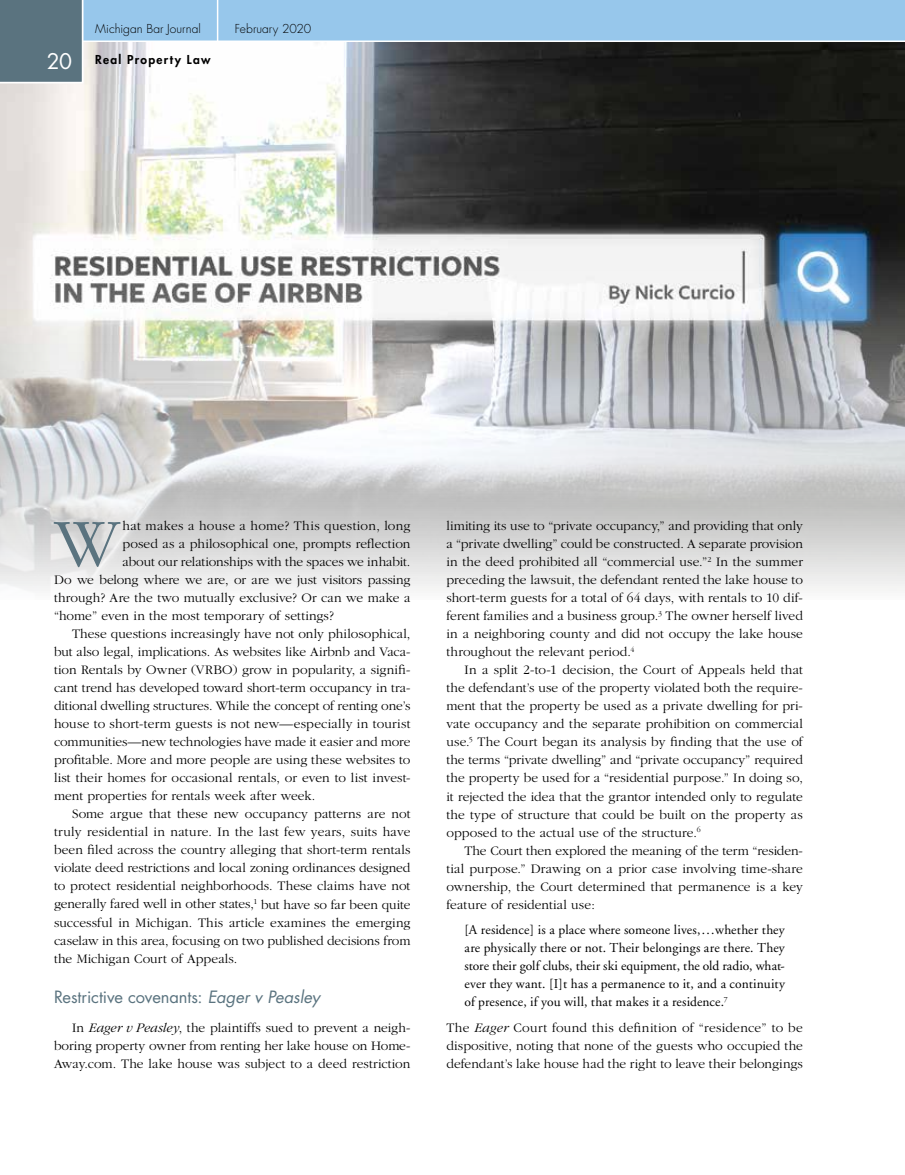
<style>
.page{position:relative;width:905px;height:1175px;background:#fff}
.page>*{position:absolute;margin:0;border:0;box-sizing:border-box;transform-origin:0 0}
.t1{font:300 71.25px "Garamond";color:#5a737f}
.t2{font:21px "Futura";color:#fff}
.t3{font:16.5px "Futura";letter-spacing:-.005em;color:#5a737f}
.t4{font:300 13.5px/18px "Garamond";color:#000;text-align:justify}
.t5{font:13.5px/18px "Adobe Garamond";letter-spacing:.01em;color:#000;text-align:justify}
.t6{font:300 13.5px "Garamond";letter-spacing:.02em;color:#000}
.t7{font:300 12px "Futura";color:#000}
.t8{font:800 12px "Futura";letter-spacing:.11em;color:#000}
.s1{font-style:italic}
</style>
<div class="page">
<img style="left:0;top:84px;width:904px;height:507px">
<svg style="left:0;top:0;width:904px;height:84px;background:#8097a8"></svg>
<h2 class="t2" style="left:47px;top:47px;width:27px">20</h2>
<p class="t7" style="left:95px;top:21px;width:107px">Michigan Bar Journal</p>
<p class="t7" style="left:235px;top:21px;width:78px">February 2020</p>
<p class="t8" style="left:95px;top:51px;width:117px">Real Property Law</p>
<h1 class="t1" style="left:54px;top:506px;width:67px">W</h1>
<p class="t6" style="left:122px;top:519px;width:289px">hat makes a house a home? This question, long</p>
<p class="t4" style="left:122px;top:535px;width:289px">posed as a philosophical one, prompts reflection</p>
<p class="t4" style="left:122px;top:553px;width:289px">about our relationships with the spaces we inhabit.</p>
<p class="t4" style="left:54px;top:571px;width:358px">Do we belong where we are, or are we just visitors passing</p>
<p class="t4" style="left:54px;top:589px;width:358px">through? Are the two mutually exclusive? Or can we make a</p>
<p class="t4" style="left:54px;top:607px;width:281px">“home” even in the most temporary of settings?</p>
<p class="t4" style="left:72px;top:625px;width:340px">These questions increasingly have not only philosophical,</p>
<p class="t4" style="left:54px;top:643px;width:358px">but also legal, implications. As websites like Airbnb and Vaca-</p>
<p class="t4" style="left:54px;top:661px;width:358px">tion Rentals by Owner (VRBO) grow in popularity, a signifi-</p>
<p class="t4" style="left:54px;top:679px;width:358px">cant trend has developed toward short-term occupancy in tra-</p>
<p class="t4" style="left:54px;top:697px;width:358px">ditional dwelling structures. While the concept of renting one’s</p>
<p class="t4" style="left:54px;top:715px;width:358px">house to short-term guests is not new—especially in tourist</p>
<p class="t4" style="left:54px;top:733px;width:358px">communities—new technologies have made it easier and more</p>
<p class="t4" style="left:54px;top:751px;width:358px">profitable. More and more people are using these websites to</p>
<p class="t4" style="left:54px;top:769px;width:358px">list their homes for occasional rentals, or even to list invest-</p>
<p class="t4" style="left:54px;top:787px;width:263px">ment properties for rentals week after week.</p>
<p class="t4" style="left:72px;top:805px;width:340px">Some argue that these new occupancy patterns are not</p>
<p class="t4" style="left:54px;top:823px;width:358px">truly residential in nature. In the last few years, suits have</p>
<p class="t4" style="left:54px;top:841px;width:358px">been filed across the country alleging that short-term rentals</p>
<p class="t4" style="left:54px;top:859px;width:358px">violate deed restrictions and local zoning ordinances designed</p>
<p class="t4" style="left:54px;top:877px;width:358px">to protect residential neighborhoods. These claims have not</p>
<p class="t4" style="left:54px;top:895px;width:358px">generally fared well in other states,<sup>1</sup> but have so far been quite</p>
<p class="t4" style="left:54px;top:913px;width:358px">successful in Michigan. This article examines the emerging</p>
<p class="t4" style="left:54px;top:931px;width:358px">caselaw in this area, focusing on two published decisions from</p>
<p class="t4" style="left:54px;top:949px;width:185px">the Michigan Court of Appeals.</p>
<p class="t3" style="left:54px;top:985px;width:267px">Restrictive covenants: <span class="s1">Eager v Peasley</span></p>
<p class="t4" style="left:54px;top:1018px;width:358px;text-indent:18px">In <span class="s1">Eager v Peasley</span>, the plaintiffs sued to prevent a neigh&shy;boring property owner from renting her lake house on Home-Away.com. The lake house was subject to a deed restriction</p>
<p class="t4" style="left:446px;top:517px;width:358px">limiting its use to “private occupancy,” and providing that only a “private dwelling” could be constructed. A separate provision in the deed prohibited all “commercial use.”<sup>2</sup> In the summer preceding the lawsuit, the defendant rented the lake house to short-term guests for a total of 64 days, with rentals to 10 dif&shy;ferent families and a business group.<sup>3</sup> The owner herself lived in a neighboring county and did not occupy the lake house throughout the relevant period.<sup>4</sup></p>
<p class="t4" style="left:446px;top:661px;width:358px;text-indent:18px">In a split 2-to-1 decision, the Court of Appeals held that the defendant’s use of the property violated both the require&shy;ment that the property be used as a private dwelling for pri&shy;vate occupancy and the separate prohibition on commercial use.<sup>5</sup> The Court began its analysis by finding that the use of the terms “private dwelling” and “private occupancy” required the property be used for a “residential purpose.” In doing so, it rejected the idea that the grantor intended only to regulate the type of structure that could be built on the property as opposed to the actual use of the structure.<sup>6</sup></p>
<p class="t4" style="left:446px;top:841px;width:358px;text-indent:18px">The Court then explored the meaning of the term “residen&shy;tial purpose.” Drawing on a prior case involving time-share ownership, the Court determined that permanence is a key feature of residential use:</p>
<p class="t5" style="left:464px;top:921px;width:322px">[A residence] is a place where someone lives,...whether they are physically there or not. Their belongings are there. They store their golf clubs, their ski equipment, the old radio, what&shy;ever they want. [I]t has a permanence to it, and a continuity of presence, if you will, that makes it a residence.<sup>7</sup></p>
<p class="t4" style="left:446px;top:1018px;width:358px">The <span class="s1">Eager</span> Court found this definition of “residence” to be dispositive, noting that none of the guests who occupied the defendant’s lake house had the right to leave their belongings</p>
</div>
